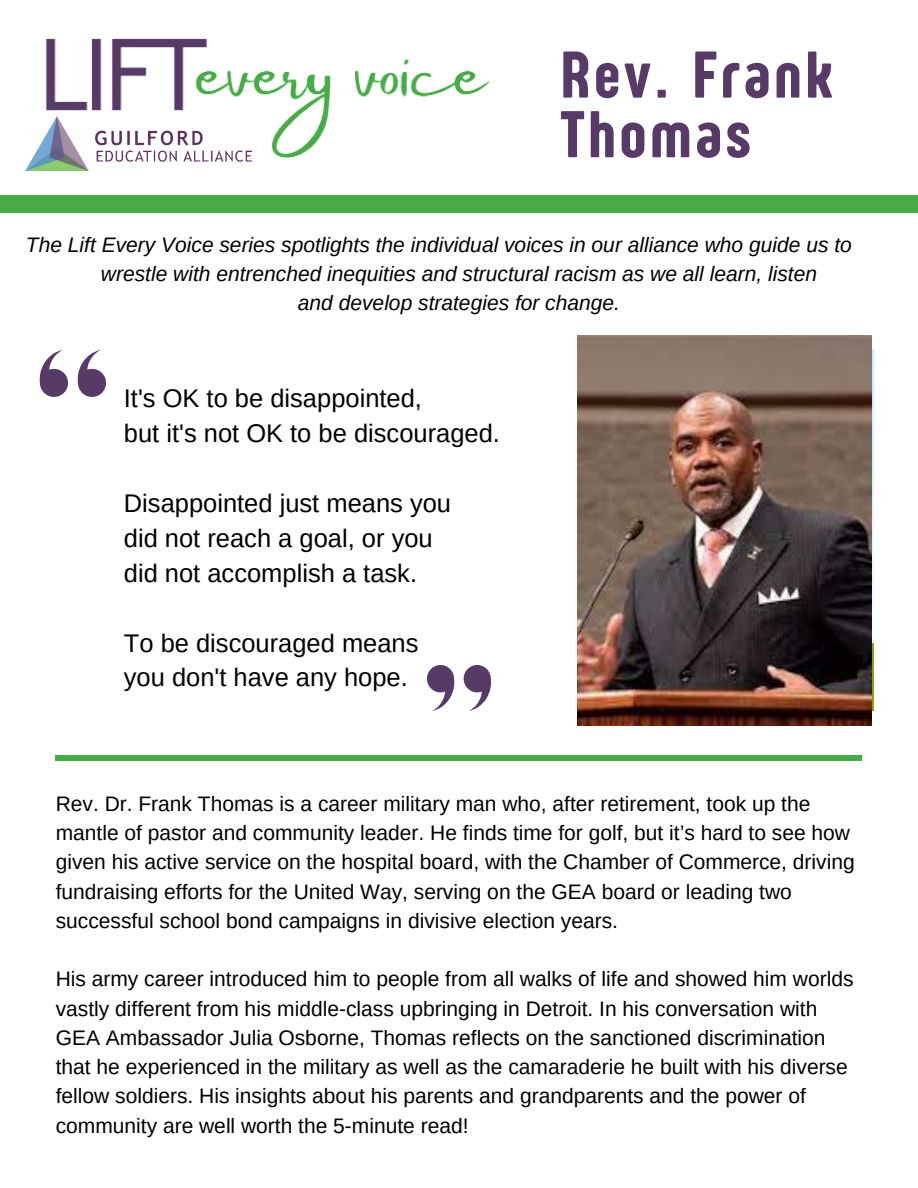
<style>
.page{position:relative;width:918px;height:1188px;background:#fff}
.page>*{position:absolute;margin:0;border:0;box-sizing:border-box;transform-origin:0 0}
.t1{font:68.25px/59.7px "Sugo Pro Display";letter-spacing:.07em;color:#583a66}
.t2{font:25.5px "Arimo";color:#000}
.t3{font:21px/29.2px "Arimo";color:#000}
.t4{font:italic 21px "Arimo";color:#000}
</style>
<div class="page">
<div style="left:0;top:195px;width:918px;height:18px;background:#47ab48"></div>
<svg style="left:40px;top:350px;width:28px;height:47px"></svg>
<svg style="left:78px;top:350px;width:28px;height:47px"></svg>
<svg style="left:464px;top:665px;width:27px;height:46px"></svg>
<svg style="left:427px;top:665px;width:27px;height:46px"></svg>
<div style="left:56px;top:756px;width:806px;height:5px;background:#47ab48"></div>
<img style="left:577px;top:335px;width:295px;height:391px">
<img style="left:46px;top:38px;width:444px;height:120px">
<img style="left:26px;top:116px;width:226px;height:54px">
<p class="t1" style="left:561px;top:45px;width:273px">Rev. Frank<br>Thomas</p>
<p class="t4" style="left:26px;top:233px;width:827px">The Lift Every Voice series spotlights the individual voices in our alliance who guide us to</p>
<p class="t4" style="left:101px;top:262px;width:718px">wrestle with entrenched inequities and structural racism as we all learn, listen</p>
<p class="t4" style="left:298px;top:291px;width:324px">and develop strategies for change.</p>
<p class="t2" style="left:124px;top:384px;width:300px">It's OK to be disappointed,</p>
<p class="t2" style="left:124px;top:419px;width:378px">but it's not OK to be discouraged.</p>
<p class="t2" style="left:124px;top:489px;width:329px">Disappointed just means you</p>
<p class="t2" style="left:124px;top:524px;width:310px">did not reach a goal, or you</p>
<p class="t2" style="left:124px;top:559px;width:295px">did not accomplish a task.</p>
<p class="t2" style="left:124px;top:628px;width:296px">To be discouraged means</p>
<p class="t2" style="left:124px;top:663px;width:286px">you don't have any hope.</p>
<p class="t3" style="left:56px;top:789px;width:801px">Rev. Dr. Frank Thomas is a career military man who, after retirement, took up the mantle of pastor and community leader. He finds time for golf, but it’s hard to see how given his active service on the hospital board, with the Chamber of Commerce, driving fundraising efforts for the United Way, serving on the GEA board or leading two successful school bond campaigns in divisive election years.</p>
<p class="t3" style="left:56px;top:964px;width:799px">His army career introduced him to people from all walks of life and showed him worlds vastly different from his middle-class upbringing in Detroit. In his conversation with GEA Ambassador Julia Osborne, Thomas reflects on the sanctioned discrimination that he experienced in the military as well as the camaraderie he built with his diverse fellow soldiers. His insights about his parents and grandparents and the power of community are well worth the 5-minute read!</p>
</div>
